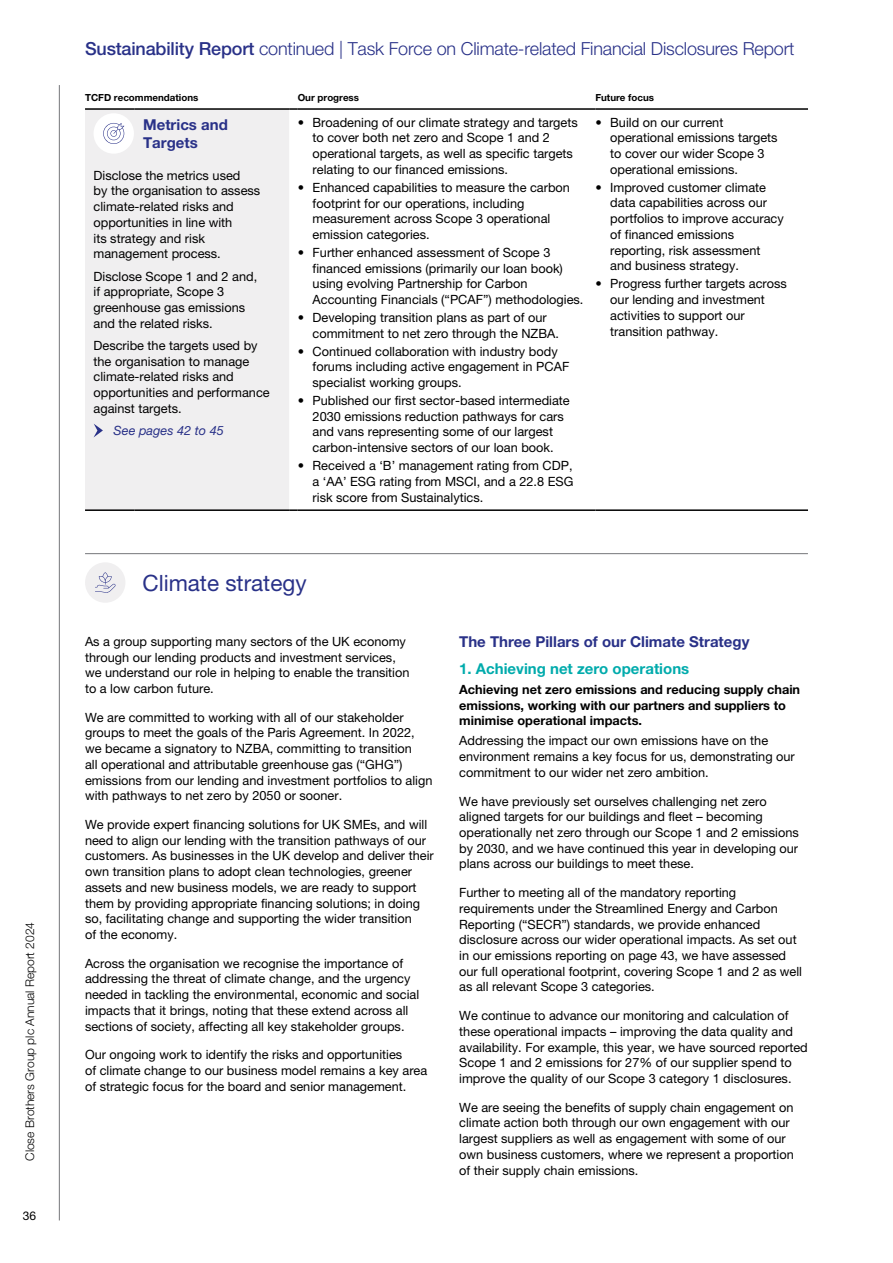
<style>
.page{position:relative;width:893px;height:1263px;background:#fff}
.page>*{position:absolute;margin:0;border:0;box-sizing:border-box;transform-origin:0 0}
.t1{font:22.5px "Helvetica Neue LT Std";color:#293188}
.t2{font:300 18px "Helvetica Neue LT Std";letter-spacing:-.01em;color:#293188}
.t3{font:700 15px/18px "Helvetica Neue LT Std";color:#293188}
.t4{font:700 15px "Helvetica Neue LT Std";color:#00abac}
.t5{font:12.75px/15.8px "Helvetica Neue LT Std";color:#000}
.t6{font:700 12.75px/15.8px "Helvetica Neue LT Std";color:#000}
.t7{font:italic 12.75px "Helvetica Neue LT Std";color:#293188}
.t8{font:300 12px "Helvetica Neue LT Std";color:#000}
.t9{font:12px "Helvetica Neue LT Std";color:#000}
.t10{font:700 9.75px "Helvetica Neue LT Std";color:#000}
.s1{font-weight:500}
.s2{font-weight:300}
</style>
<div class="page">
<div style="left:85px;top:110px;width:204px;height:399px;background:#f0eff0"></div>
<hr style="left:85px;top:108px;width:50px;height:2px;background:#000">
<hr style="left:135px;top:108px;width:154px;height:2px;background:#000">
<hr style="left:298px;top:509px;width:297px;height:2px;background:#000">
<hr style="left:595px;top:509px;width:213px;height:2px;background:#000">
<svg style="left:289px;top:108px;width:9px;height:2px"></svg>
<hr style="left:298px;top:108px;width:297px;height:2px;background:#000">
<hr style="left:595px;top:108px;width:213px;height:2px;background:#000">
<hr style="left:85px;top:509px;width:50px;height:2px;background:#000">
<hr style="left:135px;top:509px;width:154px;height:2px;background:#000">
<svg style="left:289px;top:509px;width:9px;height:2px"></svg>
<div style="left:94px;top:113px;width:40px;height:41px;background:#fff;border-radius:50%"></div>
<svg style="left:103px;top:123px;width:21px;height:21px"></svg>
<svg style="left:94px;top:424px;width:9px;height:13px"></svg>
<div style="left:85px;top:562px;width:40px;height:41px;background:#f0eff0;border-radius:50%"></div>
<svg style="left:95px;top:572px;width:20px;height:21px"></svg>
<hr style="left:85px;top:553px;width:723px;height:1px;background:#76777a">
<hr style="left:59px;top:85px;width:1px;height:1135px;background:#76777a">
<p class="t8" style="left:23px;top:1161px;width:240px;rotate:-90deg">Close Brothers Group plc Annual Report 2024</p>
<p class="t9" style="left:23px;top:1209px;width:15px">36</p>
<h2 class="t2" style="left:85px;top:38px;width:711px"><span class="s1">Sustainability Report</span> continued | Task Force on Climate-related Financial Disclosures Report</h2>
<p class="t10" style="left:85px;top:91px;width:115px">TCFD recommendations</p>
<p class="t10" style="left:298px;top:91px;width:63px">Our progress</p>
<p class="t10" style="left:595px;top:91px;width:60px">Future focus</p>
<p class="t3" style="left:143px;top:115px;width:86px">Metrics and<br>Targets</p>
<p class="t5" style="left:313px;top:114px;width:267px;text-indent:-15px"><span class="s2">•</span> Broadening of our climate strategy and targets to cover both net zero and Scope 1 and 2 operational targets, as well as specific targets relating to our financed emissions.</p>
<p class="t5" style="left:313px;top:179px;width:259px;text-indent:-15px"><span class="s2">•</span> Enhanced capabilities to measure the carbon footprint for our operations, including measurement across Scope 3 operational emission categories.</p>
<p class="t5" style="left:313px;top:244px;width:272px;text-indent:-15px"><span class="s2">•</span> Further enhanced assessment of Scope 3 financed emissions (primarily our loan book) using evolving Partnership for Carbon Accounting Financials (“PCAF”) methodologies.</p>
<p class="t5" style="left:313px;top:309px;width:248px;text-indent:-15px"><span class="s2">•</span> Developing transition plans as part of our commitment to net zero through the NZBA.</p>
<p class="t5" style="left:313px;top:343px;width:258px;text-indent:-15px"><span class="s2">•</span> Continued collaboration with industry body forums including active engagement in PCAF specialist working groups.</p>
<p class="t5" style="left:313px;top:392px;width:259px;text-indent:-15px"><span class="s2">•</span> Published our first sector-based intermediate 2030 emissions reduction pathways for cars and vans representing some of our largest carbon-intensive sectors of our loan book.</p>
<p class="t5" style="left:313px;top:457px;width:262px;text-align:justify;text-indent:-15px"><span class="s2">•</span> Received a ‘B’ management rating from CDP, a ‘AA’ ESG rating from MSCI, and a 22.8 ESG risk score from Sustainalytics.</p>
<p class="t5" style="left:610px;top:114px;width:169px;text-indent:-15px"><span class="s2">•</span> Build on our current operational emissions targets to cover our wider Scope 3 operational emissions.</p>
<p class="t5" style="left:610px;top:179px;width:175px;text-indent:-15px"><span class="s2">•</span> Improved customer climate data capabilities across our portfolios to improve accuracy of financed emissions reporting, risk assessment and business strategy.</p>
<p class="t5" style="left:610px;top:276px;width:178px;text-indent:-15px"><span class="s2">•</span> Progress further targets across our lending and investment activities to support our transition pathway.</p>
<p class="t5" style="left:94px;top:167px;width:168px">Disclose the metrics used<br>by the organisation to assess climate-related risks and opportunities in line with<br>its strategy and risk management process.</p>
<p class="t5" style="left:94px;top:268px;width:165px">Disclose Scope 1 and 2 and, if appropriate, Scope 3 greenhouse gas emissions and the related risks.</p>
<p class="t5" style="left:94px;top:337px;width:178px">Describe the targets used by the organisation to manage climate-related risks and opportunities and performance against targets.</p>
<p class="t7" style="left:114px;top:423px;width:112px">See pages 42 to 45</p>
<h1 class="t1" style="left:142px;top:569px;width:166px">Climate strategy</h1>
<p class="t5" style="left:85px;top:633px;width:326px">As a group supporting many sectors of the UK economy through our lending products and investment services, we understand our role in helping to enable the transition to a low carbon future.</p>
<p class="t5" style="left:85px;top:709px;width:349px">We are committed to working with all of our stakeholder groups to meet the goals of the Paris Agreement. In 2022, we became a signatory to NZBA, committing to transition<br>all operational and attributable greenhouse gas (“GHG”) emissions from our lending and investment portfolios to align with pathways to net zero by 2050 or sooner.</p>
<p class="t5" style="left:85px;top:816px;width:350px">We provide expert financing solutions for UK SMEs, and will need to align our lending with the transition pathways of our customers. As businesses in the UK develop and deliver their own transition plans to adopt clean technologies, greener assets and new business models, we are ready to support them by providing appropriate financing solutions; in doing so, facilitating change and supporting the wider transition<br>of the economy.</p>
<p class="t5" style="left:85px;top:955px;width:336px">Across the organisation we recognise the importance of addressing the threat of climate change, and the urgency needed in tackling the environmental, economic and social impacts that it brings, noting that these extend across all sections of society, affecting all key stakeholder groups.</p>
<p class="t5" style="left:85px;top:1046px;width:344px">Our ongoing work to identify the risks and opportunities<br>of climate change to our business model remains a key area of strategic focus for the board and senior management.</p>
<p class="t3" style="left:459px;top:633px;width:292px">The Three Pillars of our Climate Strategy</p>
<p class="t4" style="left:459px;top:659px;width:232px">1. Achieving net zero operations</p>
<p class="t6" style="left:459px;top:681px;width:342px">Achieving net zero emissions and reducing supply chain emissions, working with our partners and suppliers to minimise operational impacts.</p>
<p class="t5" style="left:459px;top:733px;width:337px">Addressing the impact our own emissions have on the environment remains a key focus for us, demonstrating our commitment to our wider net zero ambition.</p>
<p class="t5" style="left:459px;top:793px;width:341px">We have previously set ourselves challenging net zero aligned targets for our buildings and fleet – becoming operationally net zero through our Scope 1 and 2 emissions by 2030, and we have continued this year in developing our plans across our buildings to meet these.</p>
<p class="t5" style="left:459px;top:884px;width:344px">Further to meeting all of the mandatory reporting requirements under the Streamlined Energy and Carbon Reporting (“SECR”) standards, we provide enhanced disclosure across our wider operational impacts. As set out in our emissions reporting on page 43, we have assessed our full operational footprint, covering Scope 1 and 2 as well as all relevant Scope 3 categories.</p>
<p class="t5" style="left:459px;top:1007px;width:350px">We continue to advance our monitoring and calculation of these operational impacts – improving the data quality and availability. For example, this year, we have sourced reported Scope 1 and 2 emissions for 27% of our supplier spend to improve the quality of our Scope 3 category 1 disclosures.</p>
<p class="t5" style="left:459px;top:1099px;width:336px">We are seeing the benefits of supply chain engagement on climate action both through our own engagement with our largest suppliers as well as engagement with some of our own business customers, where we represent a proportion of their supply chain emissions.</p>
</div>
